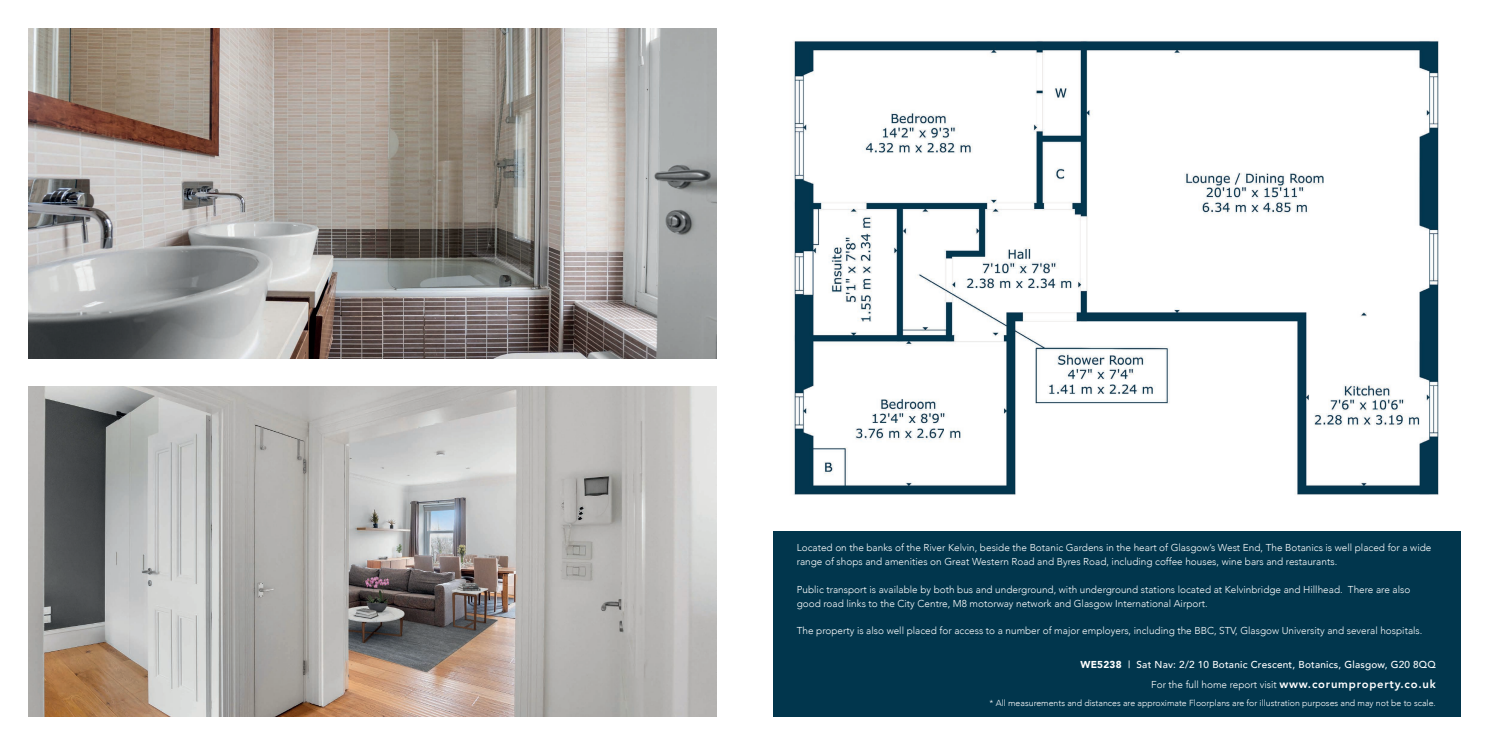
<style>
.page{position:relative;width:1489px;height:745px;background:#fff}
.page>*{position:absolute;margin:0;border:0;box-sizing:border-box;transform-origin:0 0}
.t1{font:300 10px/13.8px "Avenir";color:#fff}
.t2{font:500 10px "Avenir";letter-spacing:.02em;color:#fff}
.t3{font:300 8.75px "Avenir";color:#fff}
.s1{font-weight:900}
.s2{font-weight:800;font-size:11.25px}
</style>
<div class="page">
<img style="left:28px;top:28px;width:688px;height:330px">
<img style="left:28px;top:386px;width:688px;height:330px">
<img style="left:794px;top:40px;width:645px;height:455px">
<div style="left:772px;top:531px;width:688px;height:185px;background:#01364d"></div>
<p class="t1" style="left:796px;top:541px;width:636px">Located on the banks of the River Kelvin, beside the Botanic Gardens in the heart of Glasgow’s West End, The Botanics is well placed for a wide range of shops and amenities on Great Western Road and Byres Road, including coffee houses, wine bars and restaurants.</p>
<p class="t1" style="left:796px;top:582px;width:615px">Public transport is available by both bus and underground, with underground stations located at Kelvinbridge and Hillhead. There are also good road links to the City Centre, M8 motorway network and Glasgow International Airport.</p>
<p class="t1" style="left:796px;top:623px;width:627px">The property is also well placed for access to a number of major employers, including the BBC, STV, Glasgow University and several hospitals.</p>
<p class="t2" style="left:1080px;top:655px;width:357px"><span class="s1">WE5238</span> | Sat Nav: 2/2 10 Botanic Crescent, Botanics, Glasgow, G20 8QQ</p>
<p class="t1" style="left:1151px;top:677px;width:286px">For the full home report visit <span class="s2">www.corumproperty.co.uk</span></p>
<p class="t3" style="left:989px;top:697px;width:448px">* All measurements and distances are approximate Floorplans are for illustration purposes and may not be to scale.</p>
</div>
